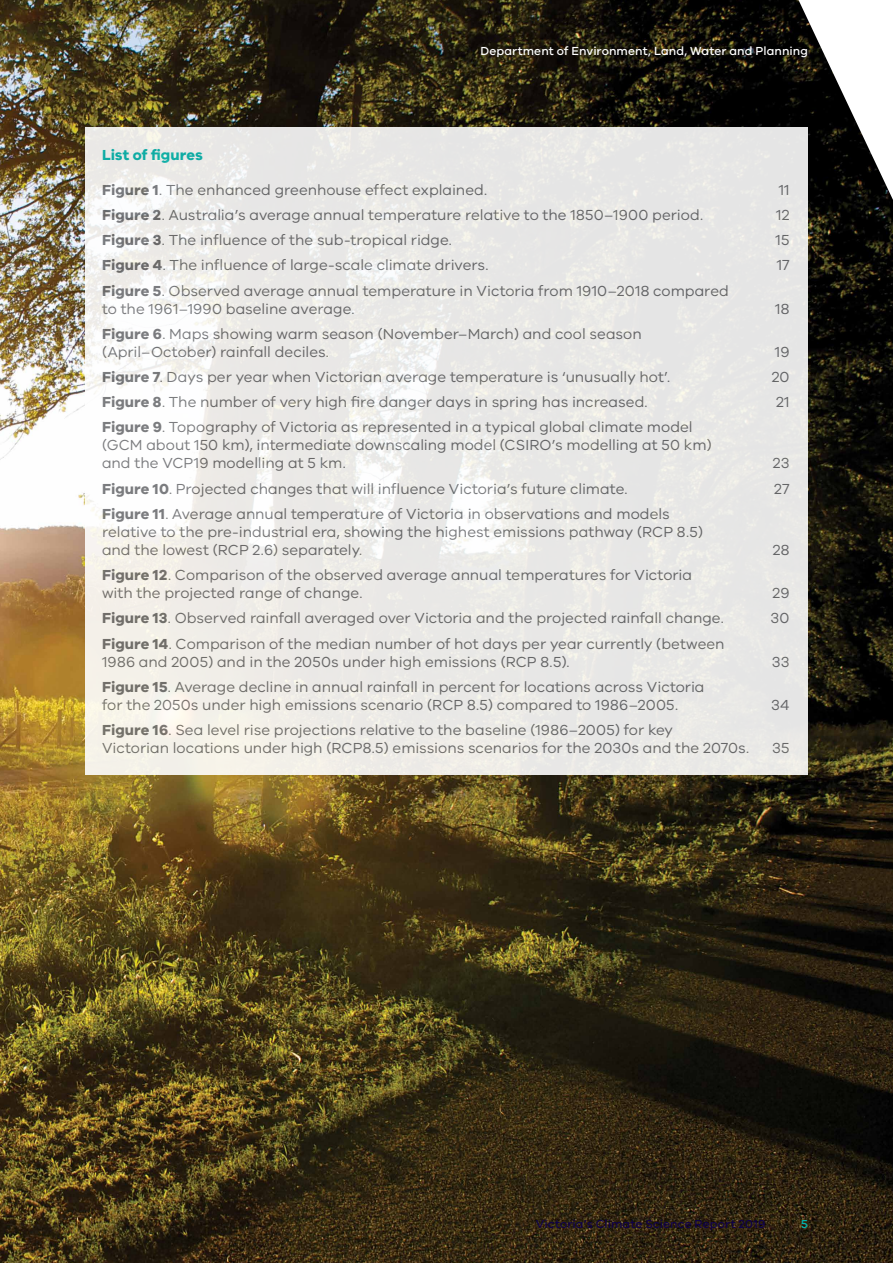
<style>
.page{position:relative;width:893px;height:1263px;background:#fff}
.page>*{position:absolute;margin:0;border:0;box-sizing:border-box;transform-origin:0 0}
.t1{font:15px/18px "VIC";color:#6d6e71}
.t2{font:700 15px "VIC";letter-spacing:.005em;color:#0bbbb5}
.t3{font:500 12px "VIC";letter-spacing:.005em;color:#fff}
.t4{font:500 12px "VIC";letter-spacing:.01em;color:#100249}
.t5{font:500 12px "VIC";color:#00b5af}
.s1{font-weight:700}
</style>
<div class="page">
<img style="left:0;top:0;width:893px;height:1263px">
<svg style="left:85px;top:128px;width:723px;height:647px;background:#ecebe8"></svg>
<p class="t3" style="left:480px;top:43px;width:329px">Department of Environment, Land, Water and Planning</p>
<p class="t2" style="left:102px;top:145px;width:102px">List of figures</p>
<p class="t1" style="left:102px;top:180px;width:387px"><span class="s1">Figure 1</span>. The enhanced greenhouse effect explained.</p>
<p class="t1" style="left:779px;top:180px;width:12px">11</p>
<p class="t1" style="left:102px;top:205px;width:602px"><span class="s1">Figure 2</span>. Australia’s average annual temperature relative to the 1850–1900 period.</p>
<p class="t1" style="left:776px;top:205px;width:15px">12</p>
<p class="t1" style="left:102px;top:231px;width:351px"><span class="s1">Figure 3</span>. The influence of the sub-tropical ridge.</p>
<p class="t1" style="left:776px;top:231px;width:15px">15</p>
<p class="t1" style="left:102px;top:256px;width:388px"><span class="s1">Figure 4</span>. The influence of large-scale climate drivers.</p>
<p class="t1" style="left:777px;top:256px;width:14px">17</p>
<p class="t1" style="left:102px;top:281px;width:628px"><span class="s1">Figure 5</span>. Observed average annual temperature in Victoria from 1910–2018 compared to the 1961–1990 baseline average.</p>
<p class="t1" style="left:775px;top:299px;width:16px">18</p>
<p class="t1" style="left:102px;top:324px;width:541px"><span class="s1">Figure 6</span>. Maps showing warm season (November–March) and cool season (April–October) rainfall deciles.</p>
<p class="t1" style="left:775px;top:342px;width:16px">19</p>
<p class="t1" style="left:102px;top:367px;width:570px"><span class="s1">Figure 7</span>. Days per year when Victorian average temperature is ‘unusually hot’.</p>
<p class="t1" style="left:772px;top:367px;width:19px">20</p>
<p class="t1" style="left:102px;top:393px;width:547px"><span class="s1">Figure 8</span>. The number of very high fire danger days in spring has increased.</p>
<p class="t1" style="left:776px;top:393px;width:15px">21</p>
<p class="t1" style="left:102px;top:418px;width:611px"><span class="s1">Figure 9</span>. Topography of Victoria as represented in a typical global climate model (GCM about 150 km), intermediate downscaling model (CSIRO’s modelling at 50 km) and the VCP19 modelling at 5 km.</p>
<p class="t1" style="left:773px;top:454px;width:18px">23</p>
<p class="t1" style="left:102px;top:479px;width:527px"><span class="s1">Figure 10</span>. Projected changes that will influence Victoria’s future climate.</p>
<p class="t1" style="left:774px;top:479px;width:17px">27</p>
<p class="t1" style="left:102px;top:504px;width:602px"><span class="s1">Figure 11</span>. Average annual temperature of Victoria in observations and models relative to the pre-industrial era, showing the highest emissions pathway (RCP 8.5) and the lowest (RCP 2.6) separately.</p>
<p class="t1" style="left:773px;top:540px;width:18px">28</p>
<p class="t1" style="left:102px;top:566px;width:592px"><span class="s1">Figure 12</span>. Comparison of the observed average annual temperatures for Victoria with the projected range of change.</p>
<p class="t1" style="left:772px;top:584px;width:19px">29</p>
<p class="t1" style="left:102px;top:609px;width:623px"><span class="s1">Figure 13</span>. Observed rainfall averaged over Victoria and the projected rainfall change.</p>
<p class="t1" style="left:771px;top:609px;width:20px">30</p>
<p class="t1" style="left:102px;top:634px;width:624px"><span class="s1">Figure 14</span>. Comparison of the median number of hot days per year currently (between<br>1986 and 2005) and in the 2050s under high emissions (RCP 8.5).</p>
<p class="t1" style="left:772px;top:652px;width:19px">33</p>
<p class="t1" style="left:102px;top:677px;width:604px"><span class="s1">Figure 15</span>. Average decline in annual rainfall in percent for locations across Victoria for the 2050s under high emissions scenario (RCP 8.5) compared to 1986–2005.</p>
<p class="t1" style="left:102px;top:721px;width:648px"><span class="s1">Figure 16</span>. Sea level rise projections relative to the baseline (1986–2005) for key<br>Victorian locations under high (RCP8.5) emissions scenarios for the 2030s and the 2070s.</p>
<p class="t1" style="left:771px;top:695px;width:20px">34</p>
<p class="t1" style="left:772px;top:739px;width:19px">35</p>
<p class="t4" style="left:536px;top:1217px;width:231px">Victoria’s Climate Science Report 2019</p>
<p class="t5" style="left:801px;top:1217px;width:8px">5</p>
</div>
